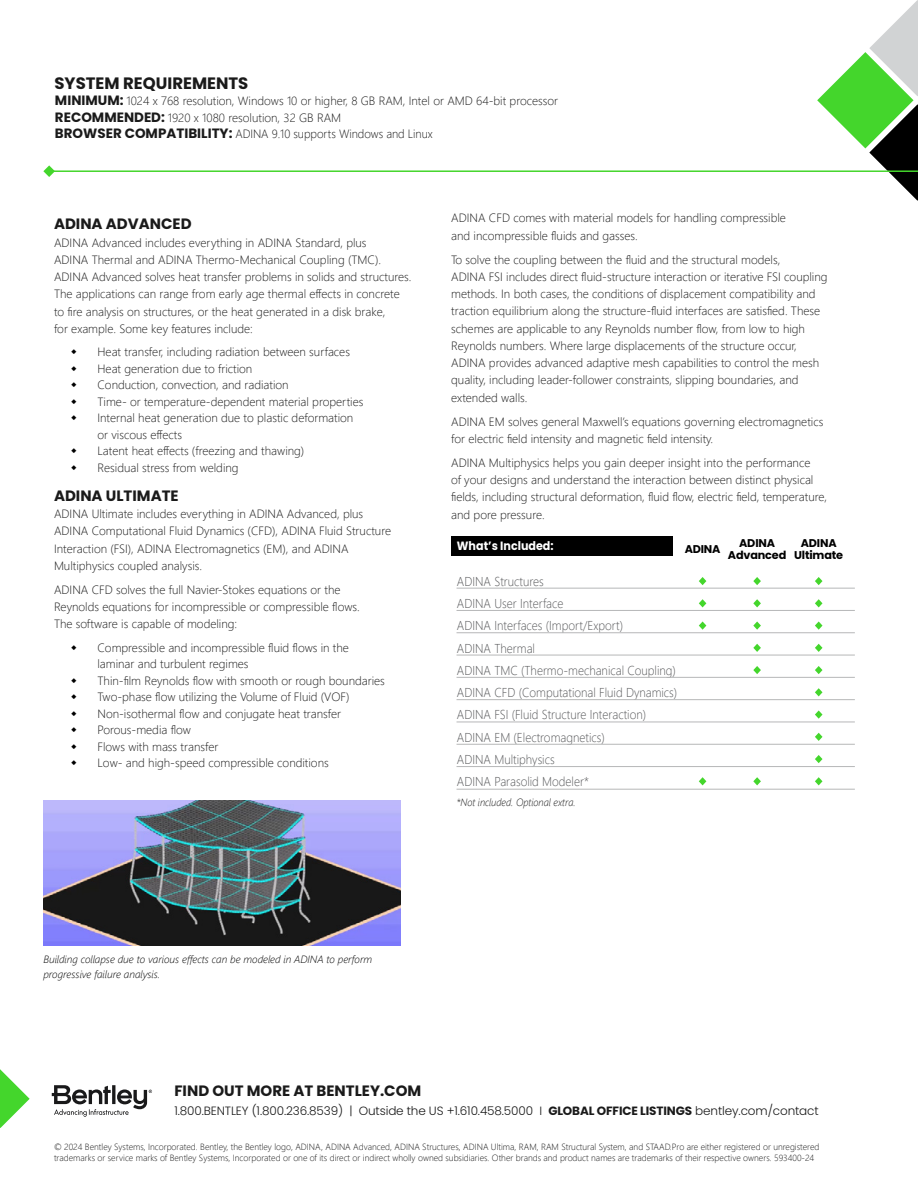
<style>
.page{position:relative;width:918px;height:1188px;background:#fff}
.page>*{position:absolute;margin:0;border:0;box-sizing:border-box;transform-origin:0 0}
.t1{font:700 16.5px "Poppins";color:#1a1a1a}
.t2{font:700 15px "Poppins";color:#1a1a1a}
.t3{font:300 12.9px/22.2px "Segoe UI";color:#58595b;scale:.93 1}
.t4{font:300 12px/17.2px "Segoe UI";color:#1a1a1a}
.t5{font:300 12px "Poppins";letter-spacing:-.01em;color:#1a1a1a}
.t6{font:700 12px "Poppins";color:#fff;scale:.93 1}
.t7{font:700 11.25px/12px "Poppins";letter-spacing:-.015em;color:#000;text-align:center}
.t8{font:italic 300 10.5px/15px "Segoe UI";color:#000}
.t9{font:italic 300 10.5px "Segoe UI";color:#1a1a1a;scale:.93 1}
.t10{font:300 9px/10.8px "Segoe UI";color:#1a1a1a}
.s1{font-family:"Poppins";font-weight:700;font-size:13.5px}
.s2{font-weight:700}
</style>
<div class="page">
<svg style="left:52px;top:1085px;width:100px;height:32px"></svg>
<svg style="left:817px;top:0;width:101px;height:201px"></svg>
<svg style="left:0;top:1069px;width:30px;height:59px"></svg>
<hr style="left:49px;top:170px;width:869px;height:2px;background:#44d62c">
<svg style="left:43px;top:165px;width:12px;height:12px"></svg>
<div style="left:451px;top:537px;width:222px;height:19px;background:#000"></div>
<svg style="left:699px;top:577px;width:7px;height:8px"></svg>
<svg style="left:753px;top:577px;width:8px;height:8px"></svg>
<svg style="left:815px;top:577px;width:7px;height:8px"></svg>
<svg style="left:699px;top:599px;width:7px;height:8px"></svg>
<svg style="left:753px;top:599px;width:8px;height:8px"></svg>
<svg style="left:815px;top:599px;width:7px;height:8px"></svg>
<svg style="left:699px;top:621px;width:7px;height:9px"></svg>
<svg style="left:753px;top:621px;width:8px;height:9px"></svg>
<svg style="left:815px;top:621px;width:7px;height:9px"></svg>
<svg style="left:753px;top:644px;width:8px;height:8px"></svg>
<svg style="left:815px;top:644px;width:7px;height:8px"></svg>
<svg style="left:753px;top:666px;width:8px;height:8px"></svg>
<svg style="left:815px;top:666px;width:7px;height:8px"></svg>
<svg style="left:815px;top:688px;width:7px;height:8px"></svg>
<svg style="left:815px;top:710px;width:7px;height:9px"></svg>
<svg style="left:815px;top:733px;width:7px;height:8px"></svg>
<svg style="left:815px;top:755px;width:7px;height:8px"></svg>
<svg style="left:699px;top:777px;width:7px;height:8px"></svg>
<svg style="left:753px;top:777px;width:8px;height:8px"></svg>
<svg style="left:815px;top:777px;width:7px;height:8px"></svg>
<hr style="left:457px;top:588px;width:398px;height:1px;background:#b6b7b8">
<hr style="left:457px;top:610px;width:398px;height:1px;background:#b6b7b8">
<hr style="left:457px;top:632px;width:398px;height:1px;background:#b6b7b8">
<hr style="left:457px;top:655px;width:398px;height:1px;background:#b6b7b8">
<hr style="left:457px;top:677px;width:398px;height:1px;background:#b6b7b8">
<hr style="left:457px;top:699px;width:398px;height:1px;background:#b6b7b8">
<hr style="left:457px;top:722px;width:398px;height:1px;background:#b6b7b8">
<hr style="left:457px;top:744px;width:398px;height:1px;background:#b6b7b8">
<hr style="left:457px;top:766px;width:398px;height:1px;background:#b6b7b8">
<img style="left:43px;top:801px;width:358px;height:144px">
<hr style="left:457px;top:789px;width:398px;height:1px;background:#b6b7b8">
<h1 class="t1" style="left:54px;top:73px;width:195px">SYSTEM REQUIREMENTS</h1>
<p class="t4" style="left:55px;top:92px;width:505px;line-height:16.5px"><span class="s1">MINIMUM:</span> 1024 x 768 resolution, Windows 10 or higher, 8 GB RAM, Intel or AMD 64-bit processor<br><span class="s1">RECOMMENDED:</span> 1920 x 1080 resolution, 32 GB RAM<br><span class="s1">BROWSER COMPATIBILITY:</span> ADINA 9.10 supports Windows and Linux</p>
<p class="t2" style="left:54px;top:215px;width:139px">ADINA ADVANCED</p>
<p class="t4" style="left:54px;top:233px;width:359px">ADINA Advanced includes everything in ADINA Standard, plus<br>ADINA Thermal and ADINA Thermo-Mechanical Coupling (TMC).<br>ADINA Advanced solves heat transfer problems in solids and structures.<br>The applications can range from early age thermal effects in concrete to fire analysis on structures, or the heat generated in a disk brake,<br>for example. Some key features include:</p>
<p class="t4" style="left:98px;top:342px;width:267px;line-height:16.5px">Heat transfer, including radiation between surfaces Heat generation due to friction<br>Conduction, convection, and radiation<br>Time- or temperature-dependent material properties Internal heat generation due to plastic deformation or viscous effects<br>Latent heat effects (freezing and thawing)<br>Residual stress from welding</p>
<p class="t2" style="left:54px;top:487px;width:126px">ADINA ULTIMATE</p>
<p class="t4" style="left:54px;top:504px;width:339px">ADINA Ultimate includes everything in ADINA Advanced, plus ADINA Computational Fluid Dynamics (CFD), ADINA Fluid Structure Interaction (FSI), ADINA Electromagnetics (EM), and ADINA Multiphysics coupled analysis.</p>
<p class="t4" style="left:54px;top:580px;width:307px">ADINA CFD solves the full Navier-Stokes equations or the<br>Reynolds equations for incompressible or compressible flows.<br>The software is capable of modeling:</p>
<p class="t4" style="left:98px;top:638px;width:289px;line-height:16.5px">Compressible and incompressible fluid flows in the laminar and turbulent regimes<br>Thin-film Reynolds flow with smooth or rough boundaries Two-phase flow utilizing the Volume of Fluid (VOF)<br>Non-isothermal flow and conjugate heat transfer Porous-media flow<br>Flows with mass transfer<br>Low- and high-speed compressible conditions</p>
<p class="t4" style="left:451px;top:208px;width:336px">ADINA CFD comes with material models for handling compressible and incompressible fluids and gasses.</p>
<p class="t4" style="left:451px;top:250px;width:378px">To solve the coupling between the fluid and the structural models,<br>ADINA FSI includes direct fluid-structure interaction or iterative FSI coupling methods. In both cases, the conditions of displacement compatibility and traction equilibrium along the structure-fluid interfaces are satisfied. These schemes are applicable to any Reynolds number flow, from low to high Reynolds numbers. Where large displacements of the structure occur, ADINA provides advanced adaptive mesh capabilities to control the mesh quality, including leader-follower constraints, slipping boundaries, and extended walls.</p>
<p class="t4" style="left:451px;top:412px;width:374px">ADINA EM solves general Maxwell’s equations governing electromagnetics for electric field intensity and magnetic field intensity.</p>
<p class="t4" style="left:451px;top:453px;width:378px">ADINA Multiphysics helps you gain deeper insight into the performance<br>of your designs and understand the interaction between distinct physical fields, including structural deformation, fluid flow, electric field, temperature, and pore pressure.</p>
<p class="t6" style="left:457px;top:539px;width:106px">What’s Included:</p>
<p class="t7" style="left:685px;top:543px;width:37px">ADINA</p>
<p class="t7" style="left:728px;top:537px;width:60px">ADINA<br>Advanced</p>
<p class="t7" style="left:794px;top:537px;width:51px">ADINA<br>Ultimate</p>
<p class="t3" style="left:457px;top:569px;width:238px">ADINA Structures<br>ADINA User Interface<br>ADINA Interfaces (Import/Export)<br>ADINA Thermal<br>ADINA TMC (Thermo-mechanical Coupling)<br>ADINA CFD (Computational Fluid Dynamics)<br>ADINA FSI (Fluid Structure Interaction)<br>ADINA EM (Electromagnetics)<br>ADINA Multiphysics<br>ADINA Parasolid Modeler*</p>
<p class="t9" style="left:457px;top:792px;width:130px">*Not included. Optional extra.</p>
<p class="t8" style="left:43px;top:950px;width:330px">Building collapse due to various effects can be modeled in ADINA to perform progressive failure analysis.</p>
<p class="t2" style="left:174px;top:1082px;width:248px">FIND OUT MORE AT BENTLEY.COM</p>
<p class="t5" style="left:174px;top:1103px;width:646px">1.800.BENTLEY (1.800.236.8539) | Outside the US +1.610.458.5000 I <span class="s2">GLOBAL OFFICE LISTINGS</span> bentley.com/contact</p>
<p class="t10" style="left:54px;top:1141px;width:767px">© 2024 Bentley Systems, Incorporated. Bentley, the Bentley logo, ADINA, ADINA Advanced, ADINA Structures, ADINA Ultima, RAM, RAM Structural System, and STAAD.Pro are either registered or unregistered trademarks or service marks of Bentley Systems, Incorporated or one of its direct or indirect wholly owned subsidiaries. Other brands and product names are trademarks of their respective owners. 593400-24</p>
</div>
